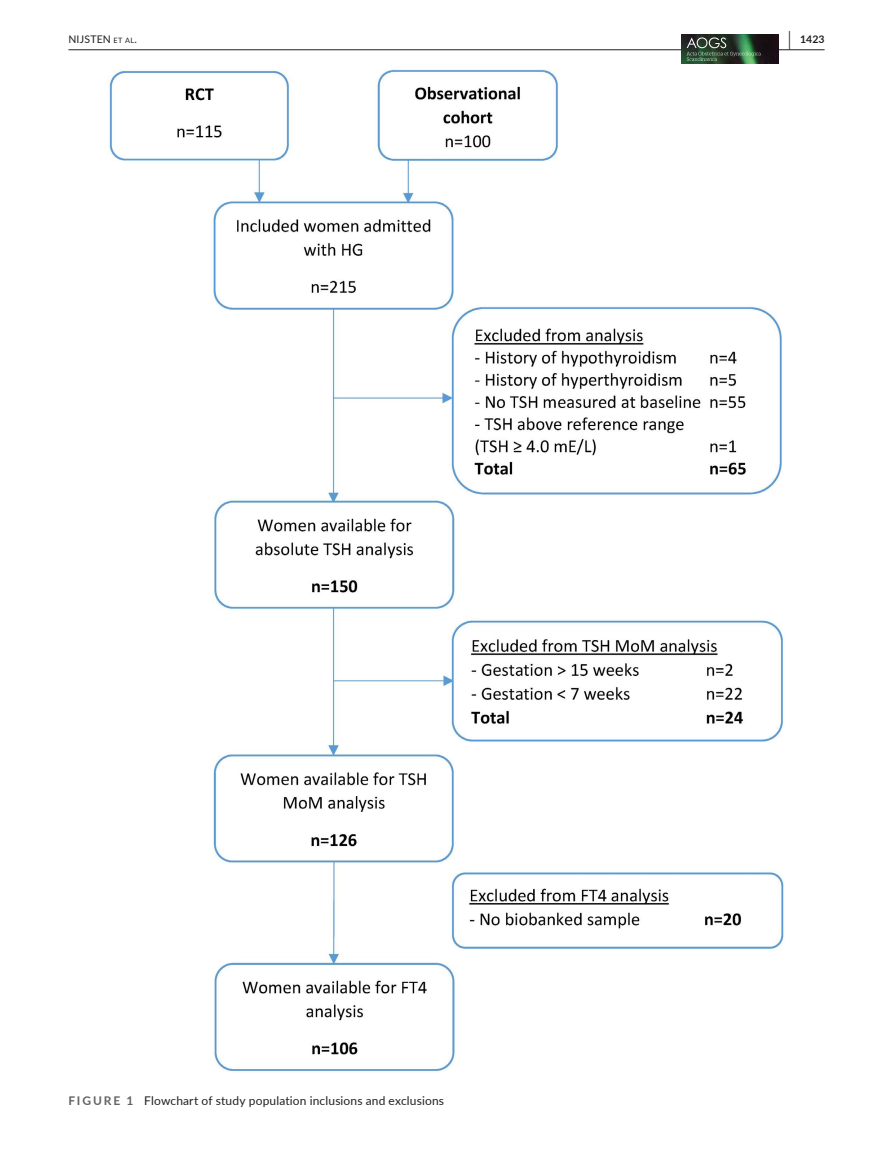
<style>
.page{position:relative;width:893px;height:1174px;background:#fff}
.page>*{position:absolute;margin:0;border:0;box-sizing:border-box;transform-origin:0 0}
.t1{font:12px "Lato";letter-spacing:.015em;color:#231f20}
.t2{font:10.5px "Lato";letter-spacing:.015em;color:#231f20}
.t3{font:700 10.5px "Lato";color:#231f20}
.s1{font-size:7.35px}
.s2{font-size:19.5px}
.s3{font-weight:700;color:#636366}
</style>
<div class="page">
<hr style="left:68px;top:49px;width:756px;height:1px;background:#231f20">
<img style="left:682px;top:34px;width:97px;height:30px">
<svg style="left:687px;top:37px;width:74px;height:24px;background:#3f5843"></svg>
<img style="left:108px;top:69px;width:676px;height:1003px">
<p class="t2" style="left:68px;top:31px;width:70px">NIJSTEN <span class="s1">et al</span>.</p>
<p class="t3" style="left:789px;top:31px;width:37px"><span class="s2">|</span> 1423</p>
<p class="t1" style="left:68px;top:1091px;width:377px"><span class="s3">FIGURE 1</span> Flowchart of study population inclusions and exclusions</p>
</div>
